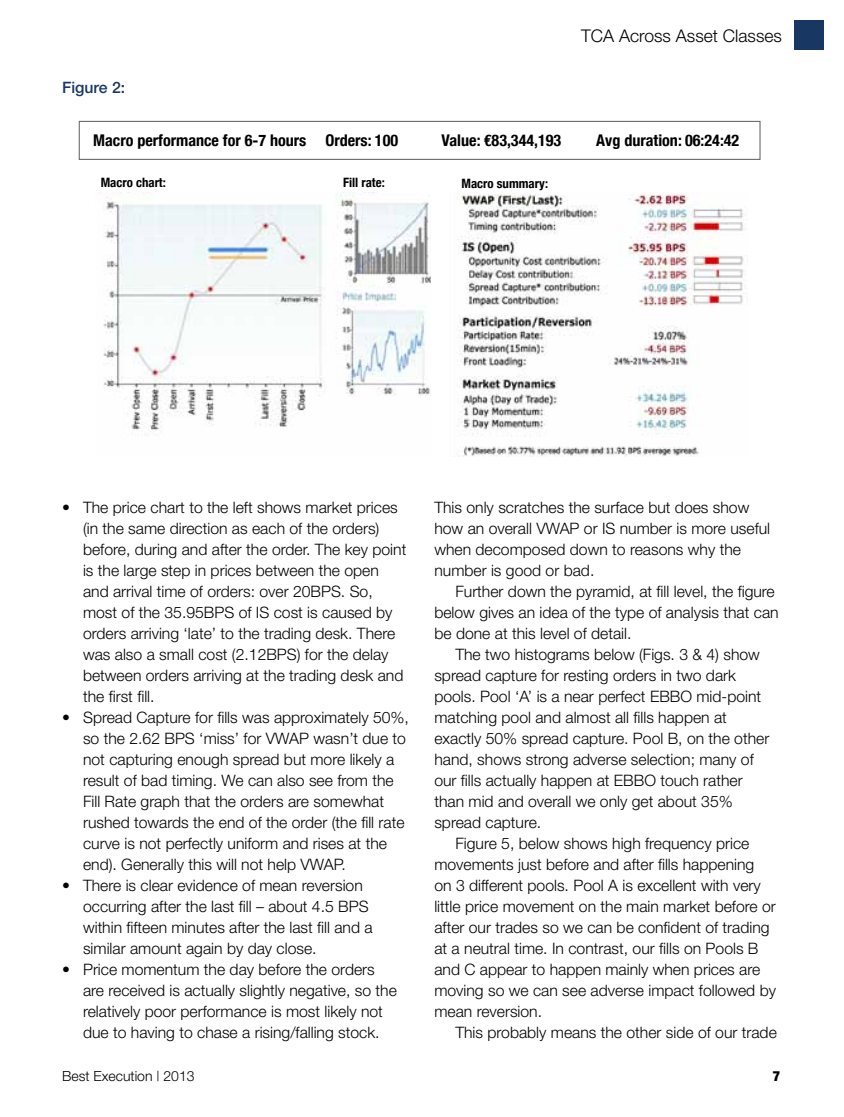
<style>
.page{position:relative;width:844px;height:1117px;background:#fff}
.page>*{position:absolute;margin:0;border:0;box-sizing:border-box;transform-origin:0 0}
.t1{font:300 17.5px "Helvetica Neue";color:#000}
.t2{font:700 condensed 16.1px "Helvetica Neue";color:#000}
.t3{font:300 15.75px/21px "Helvetica Neue";color:#000}
.t4{font:500 15.75px "Helvetica Neue";color:#183762}
.t5{font:300 14px "Helvetica Neue";color:#000}
.t6{font:900 condensed 14px "Helvetica Neue";color:#000}
.t7{font:700 condensed 12.95px "Helvetica Neue";color:#000}
</style>
<div class="page">
<div style="left:794px;top:20px;width:29px;height:30px;background:#183762"></div>
<img style="left:103px;top:192px;width:645px;height:265px">
<div style="left:79px;top:121px;width:681px;height:39px;border:1px solid #666"></div>
<div style="left:431px;top:179px;width:18px;height:289px;background:#fff"></div>
<p class="t4" style="left:62px;top:78px;width:65px">Figure 2:</p>
<p class="t1" style="left:581px;top:25px;width:202px">TCA Across Asset Classes</p>
<p class="t2" style="left:93px;top:130px;width:306px">Macro performance for 6-7 hours Orders: 100</p>
<p class="t2" style="left:441px;top:130px;width:121px">Value: €83,344,193</p>
<p class="t2" style="left:596px;top:130px;width:144px">Avg duration: 06:24:42</p>
<p class="t7" style="left:101px;top:175px;width:67px">Macro chart:</p>
<p class="t7" style="left:343px;top:175px;width:43px">Fill rate:</p>
<p class="t7" style="left:461px;top:175px;width:88px">Macro summary:</p>
<p class="t3" style="left:83px;top:496px;width:325px;text-indent:-21px">• The price chart to the left shows market prices (in the same direction as each of the orders) before, during and after the order. The key point is the large step in prices between the open and arrival time of orders: over 20BPS. So, most of the 35.95BPS of IS cost is caused by orders arriving ‘late’ to the trading desk. There was also a small cost (2.12BPS) for the delay between orders arriving at the trading desk and the first fill.</p>
<p class="t3" style="left:83px;top:706px;width:327px;text-indent:-21px">• Spread Capture for fills was approximately 50%, so the 2.62 BPS ‘miss’ for VWAP wasn’t due to not capturing enough spread but more likely a result of bad timing. We can also see from the Fill Rate graph that the orders are somewhat rushed towards the end of the order (the fill rate curve is not perfectly uniform and rises at the end). Generally this will not help VWAP.</p>
<p class="t3" style="left:83px;top:874px;width:291px;text-indent:-21px">• There is clear evidence of mean reversion occurring after the last fill – about 4.5 BPS within fifteen minutes after the last fill and a similar amount again by day close.</p>
<p class="t3" style="left:83px;top:958px;width:315px;text-indent:-21px">• Price momentum the day before the orders are received is actually slightly negative, so the relatively poor performance is most likely not due to having to chase a rising/falling stock.</p>
<p class="t3" style="left:434px;top:496px;width:337px">This only scratches the surface but does show how an overall VWAP or IS number is more useful when decomposed down to reasons why the number is good or bad.</p>
<p class="t3" style="left:434px;top:580px;width:345px;text-indent:21px">Further down the pyramid, at fill level, the figure below gives an idea of the type of analysis that can be done at this level of detail.</p>
<p class="t3" style="left:434px;top:643px;width:336px;text-indent:21px">The two histograms below (Figs. 3 &amp; 4) show spread capture for resting orders in two dark pools. Pool ‘A’ is a near perfect EBBO mid-point matching pool and almost all fills happen at exactly 50% spread capture. Pool B, on the other hand, shows strong adverse selection; many of our fills actually happen at EBBO touch rather than mid and overall we only get about 35% spread capture.</p>
<p class="t3" style="left:434px;top:832px;width:343px;text-indent:21px">Figure 5, below shows high frequency price movements just before and after fills happening<br>on 3 different pools. Pool A is excellent with very little price movement on the main market before or after our trades so we can be confident of trading at a neutral time. In contrast, our fills on Pools B and C appear to happen mainly when prices are moving so we can see adverse impact followed by mean reversion.</p>
<p class="t3" style="left:455px;top:1021px;width:323px">This probably means the other side of our trade</p>
<p class="t5" style="left:62px;top:1067px;width:134px">Best Execution | 2013</p>
<p class="t6" style="left:772px;top:1067px;width:9px">7</p>
</div>
